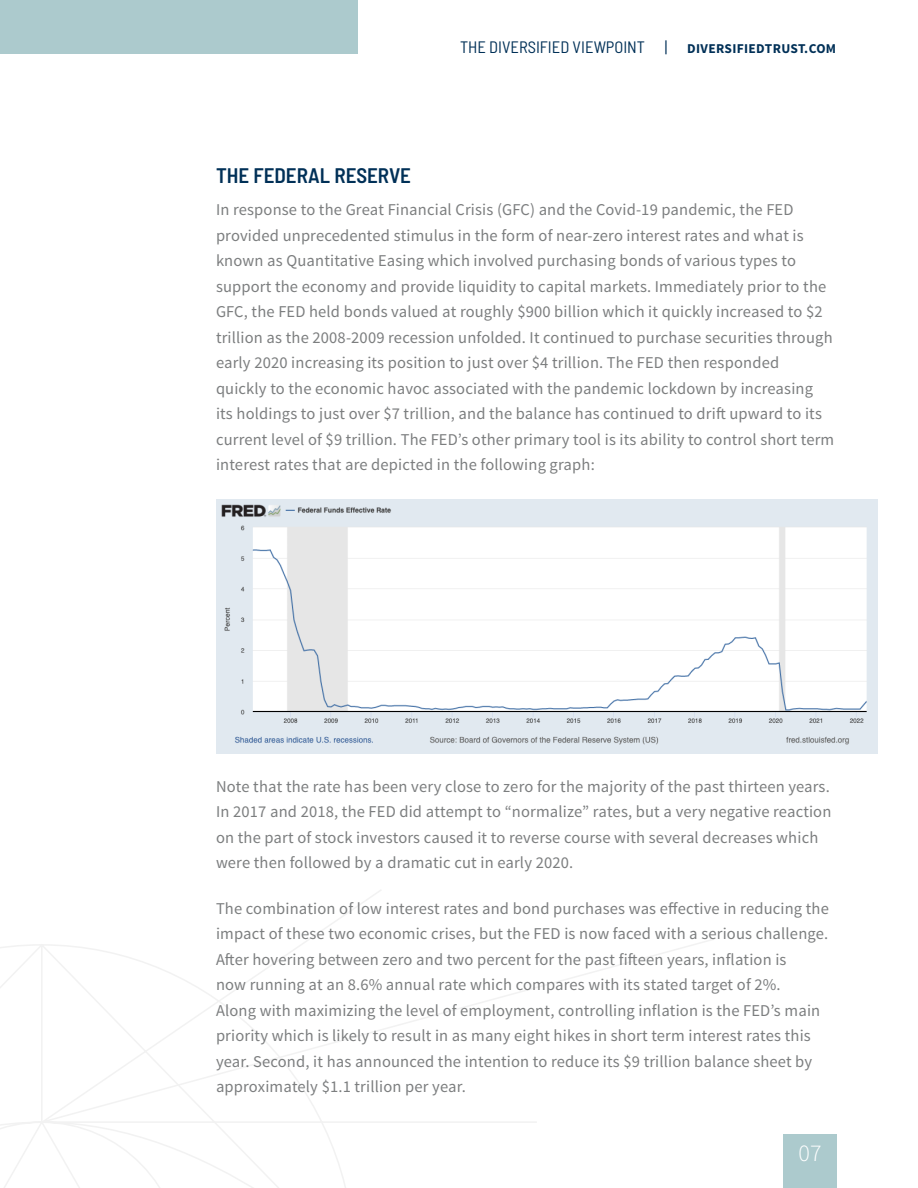
<style>
.page{position:relative;width:918px;height:1188px;background:#fff}
.page>*{position:absolute;margin:0;border:0;box-sizing:border-box;transform-origin:0 0}
.t1{font:300 24px "Source Sans Pro";color:#fff}
.Subhead_1{font:600 semi-condensed 21px "Barlow";color:#003057}
.Body{font:16.5px/25.5px "Source Sans Pro";letter-spacing:.01em;color:#7c7e7f}
.t2{font:semi-condensed 16.5px "Barlow";color:#003057}
.s1{font-family:"Source Sans Pro";font-weight:700;font-stretch:normal;font-size:13.5px}
</style>
<div class="page">
<svg style="left:0;top:890px;width:714px;height:298px"></svg>
<div style="left:783px;top:1134px;width:54px;height:54px;background:#accacd"></div>
<div style="left:0;top:0;width:358px;height:54px;background:#accacd"></div>
<img style="left:216px;top:499px;width:662px;height:255px">
<p class="t2" style="left:460px;top:35px;width:378px">THE DIVERSIFIED VIEWPOINT | <span class="s1">DIVERSIFIEDTRUST.COM</span></p>
<p class="Subhead_1" style="left:216px;top:160px;width:197px">THE FEDERAL RESERVE</p>
<p class="Body" style="left:216px;top:197px;width:620px">In response to the Great Financial Crisis (GFC) and the Covid-19 pandemic, the FED provided unprecedented stimulus in the form of near-zero interest rates and what is known as Quantitative Easing which involved purchasing bonds of various types to support the economy and provide liquidity to capital markets. Immediately prior to the GFC, the FED held bonds valued at roughly $900 billion which it quickly increased to $2 trillion as the 2008-2009 recession unfolded. It continued to purchase securities through early 2020 increasing its position to just over $4 trillion. The FED then responded<br>quickly to the economic havoc associated with the pandemic lockdown by increasing<br>its holdings to just over $7 trillion, and the balance has continued to drift upward to its current level of $9 trillion. The FED’s other primary tool is its ability to control short term interest rates that are depicted in the following graph:</p>
<p class="Body" style="left:216px;top:774px;width:617px">Note that the rate has been very close to zero for the majority of the past thirteen years.<br>In 2017 and 2018, the FED did attempt to “normalize” rates, but a very negative reaction on the part of stock investors caused it to reverse course with several decreases which were then followed by a dramatic cut in early 2020.</p>
<p class="Body" style="left:216px;top:896px;width:614px">The combination of low interest rates and bond purchases was effective in reducing the impact of these two economic crises, but the FED is now faced with a serious challenge.<br>After hovering between zero and two percent for the past fifteen years, inflation is<br>now running at an 8.6% annual rate which compares with its stated target of 2%.<br>Along with maximizing the level of employment, controlling inflation is the FED’s main priority which is likely to result in as many eight hikes in short term interest rates this year. Second, it has announced the intention to reduce its $9 trillion balance sheet by approximately $1.1 trillion per year.</p>
<h1 class="t1" style="left:799px;top:1139px;width:24px">07</h1>
</div>
